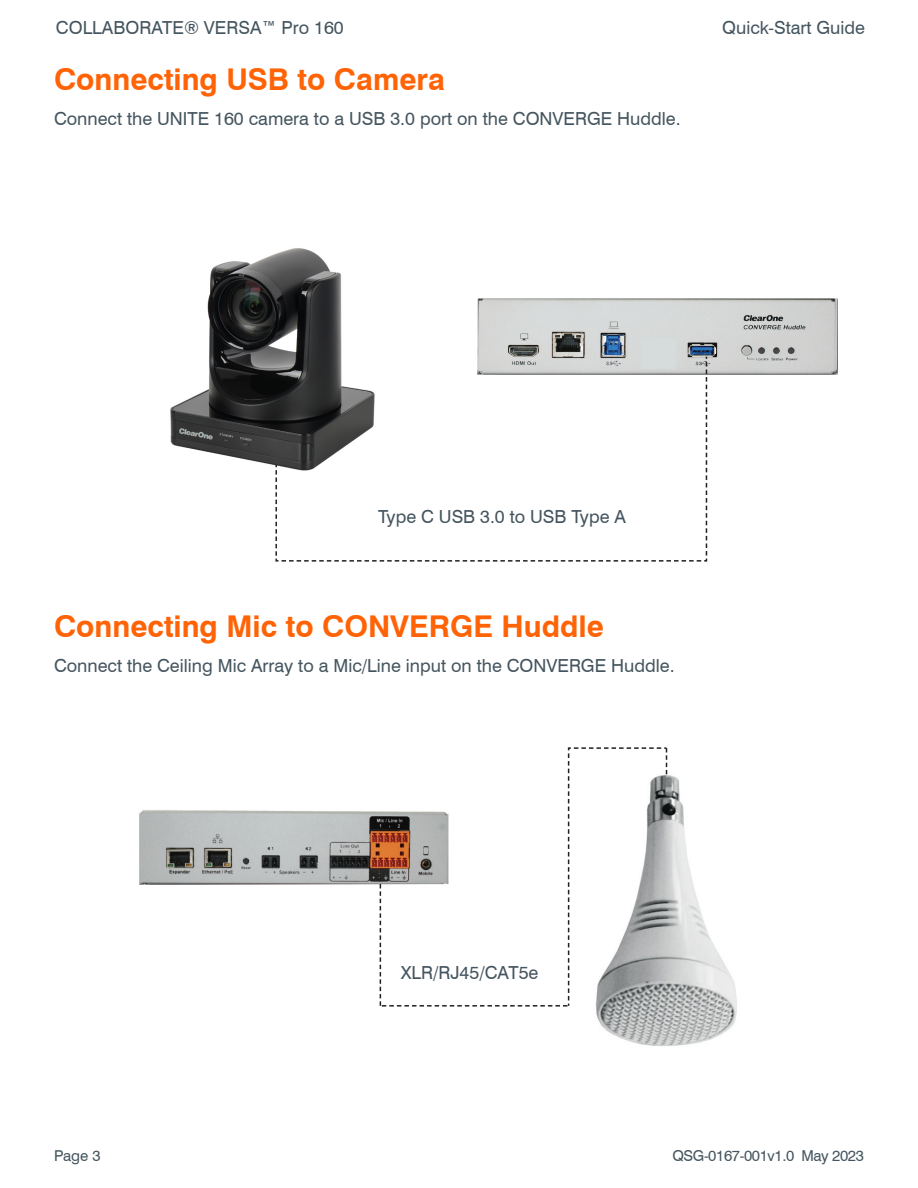
<style>
.page{position:relative;width:918px;height:1188px;background:#fff}
.page>*{position:absolute;margin:0;border:0;box-sizing:border-box;transform-origin:0 0}
.Parag_Heading_Lvl_1{font:700 30px "Swiss 721 BT";color:#ff6306}
.Parag_Body_No_spB4_S{font:18px "Swiss 721 BT";color:#45555f}
.t1{font:15px "Swiss 721 BT";letter-spacing:-.025em;color:#45555f}
</style>
<div class="page">
<img style="left:478px;top:298px;width:360px;height:77px">
<img style="left:139px;top:810px;width:241px;height:75px">
<img style="left:596px;top:775px;width:141px;height:271px">
<img style="left:170px;top:248px;width:172px;height:218px">
<svg style="left:275px;top:355px;width:433px;height:207px"></svg>
<svg style="left:380px;top:747px;width:288px;height:260px"></svg>
<p class="Parag_Body_No_spB4_S" style="left:56px;top:17px;width:289px">COLLABORATE® VERSA™ Pro 160</p>
<p class="Parag_Heading_Lvl_1" style="left:54px;top:61px;width:392px">Connecting USB to Camera</p>
<p class="Parag_Body_No_spB4_S" style="left:54px;top:108px;width:628px">Connect the UNITE 160 camera to a USB 3.0 port on the CONVERGE Huddle.</p>
<p class="Parag_Body_No_spB4_S" style="left:722px;top:17px;width:144px">Quick-Start Guide</p>
<p class="Parag_Body_No_spB4_S" style="left:378px;top:506px;width:250px">Type C USB 3.0 to USB Type A</p>
<p class="Parag_Heading_Lvl_1" style="left:54px;top:608px;width:551px">Connecting Mic to CONVERGE Huddle</p>
<p class="Parag_Body_No_spB4_S" style="left:54px;top:655px;width:622px">Connect the Ceiling Mic Array to a Mic/Line input on the CONVERGE Huddle.</p>
<p class="Parag_Body_No_spB4_S" style="left:401px;top:962px;width:139px">XLR/RJ45/CAT5e</p>
<p class="t1" style="left:54px;top:1146px;width:48px">Page 3</p>
<p class="t1" style="left:672px;top:1146px;width:193px">QSG-0167-001v1.0 May 2023</p>
</div>
